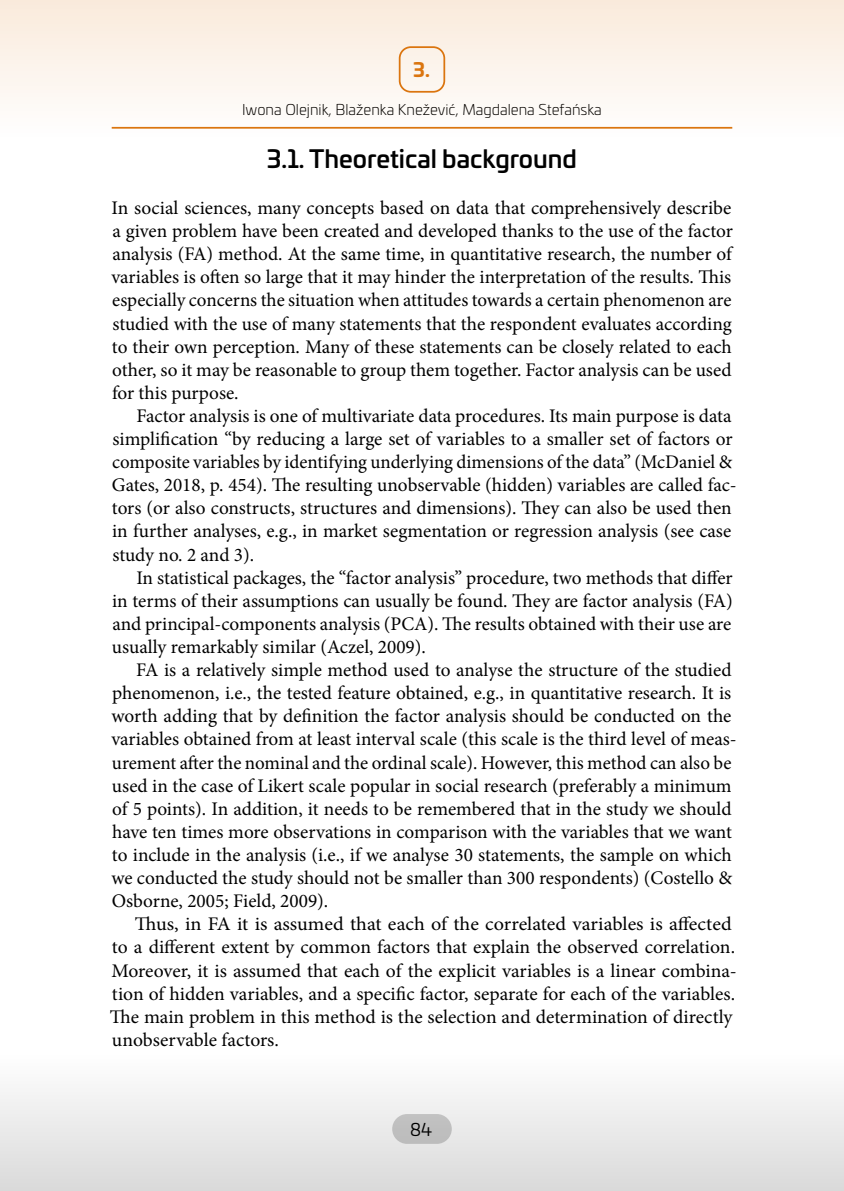
<style>
.page{position:relative;width:844px;height:1191px;background:#fff}
.page>*{position:absolute;margin:0;border:0;box-sizing:border-box;transform-origin:0 0}
.t1{font:500 24.5px "Univia Pro";color:#000}
.t2{font:19.25px/23.1px "Minion Pro";color:#000;text-align:justify}
.t3{font:19.25px/23.1px "Minion Pro";color:#000;scale:1.05 1}
.t4{font:700 19.25px "Univia Pro";color:#db750f}
.t5{font:17.5px "Univia Pro";color:#000}
.t6{font:300 14.88px "Univia Pro";color:#000}
</style>
<div class="page">
<div style="left:0;top:1052px;width:843px;height:139px;background:linear-gradient(to bottom,#fff,#d9d9d9)"></div>
<div style="left:0;top:0;width:843px;height:139px;background:linear-gradient(to bottom,#faecde,#fdfaf7)"></div>
<p class="t4" style="left:413px;top:55px;width:18px">3.</p>
<p class="t6" style="left:242px;top:99px;width:361px">Iwona Olejnik, Blaženka Knežević, Magdalena Stefańska</p>
<p class="t1" style="left:267px;top:140px;width:311px">3.1. Theoretical background</p>
<p class="t2" style="left:111px;top:196px;width:622px">In social sciences, many concepts based on data that comprehensively describe a given problem have been created and developed thanks to the use of the factor analysis (FA) method. At the same time, in quantitative research, the number of variables is often so large that it may hinder the interpretation of the results. This especially concerns the situation when attitudes towards a certain phenomenon are studied with the use of many statements that the respondent evaluates according to their own perception. Many of these statements can be closely related to each other, so it may be reasonable to group them together. Factor analysis can be used for this purpose.</p>
<p class="t2" style="left:112px;top:404px;width:626px;text-align:left;text-indent:24px">Factor analysis is one of multivariate data procedures. Its main purpose is data simplification “by reducing a large set of variables to a smaller set of factors or composite variables by identifying underlying dimensions of the data” (McDaniel &amp; Gates, 2018, p. 454). The resulting unobservable (hidden) variables are called fac&shy;tors (or also constructs, structures and dimensions). They can also be used then in further analyses, e.g., in market segmentation or regression analysis (see case study no. 2 and 3).</p>
<p class="t2" style="left:112px;top:566px;width:622px;text-indent:24px">In statistical packages, the “factor analysis” procedure, two methods that differ in terms of their assumptions can usually be found. They are factor analysis (FA) and principal-components analysis (PCA). The results obtained with their use are usually remarkably similar (Aczel, 2009).</p>
<p class="t2" style="left:111px;top:658px;width:626px;text-align:left;text-indent:25px">FA is a relatively simple method used to analyse the structure of the studied phenomenon, i.e., the tested feature obtained, e.g., in quantitative research. It is worth adding that by definition the factor analysis should be conducted on the variables obtained from at least interval scale (this scale is the third level of meas&shy;urement after the nominal and the ordinal scale). However, this method can also be used in the case of Likert scale popular in social research (preferably a minimum of 5 points). In addition, it needs to be remembered that in the study we should have ten times more observations in comparison with the variables that we want to include in the analysis (i.e., if we analyse 30 statements, the sample on which we conducted the study should not be smaller than 300 respondents) (Costello &amp; Osborne, 2005; Field, 2009).</p>
<p class="t3" style="left:110px;top:912px;width:598px;text-indent:25px">Thus, in FA it is assumed that each of the correlated variables is affected to a different extent by common factors that explain the observed correlation.<br>Moreover, it is assumed that each of the explicit variables is a linear combina&shy;tion of hidden variables, and a specific factor, separate for each of the variables.<br>The main problem in this method is the selection and determination of directly unobservable factors.</p>
<p class="t5" style="left:410px;top:1116px;width:24px">84</p>
</div>
